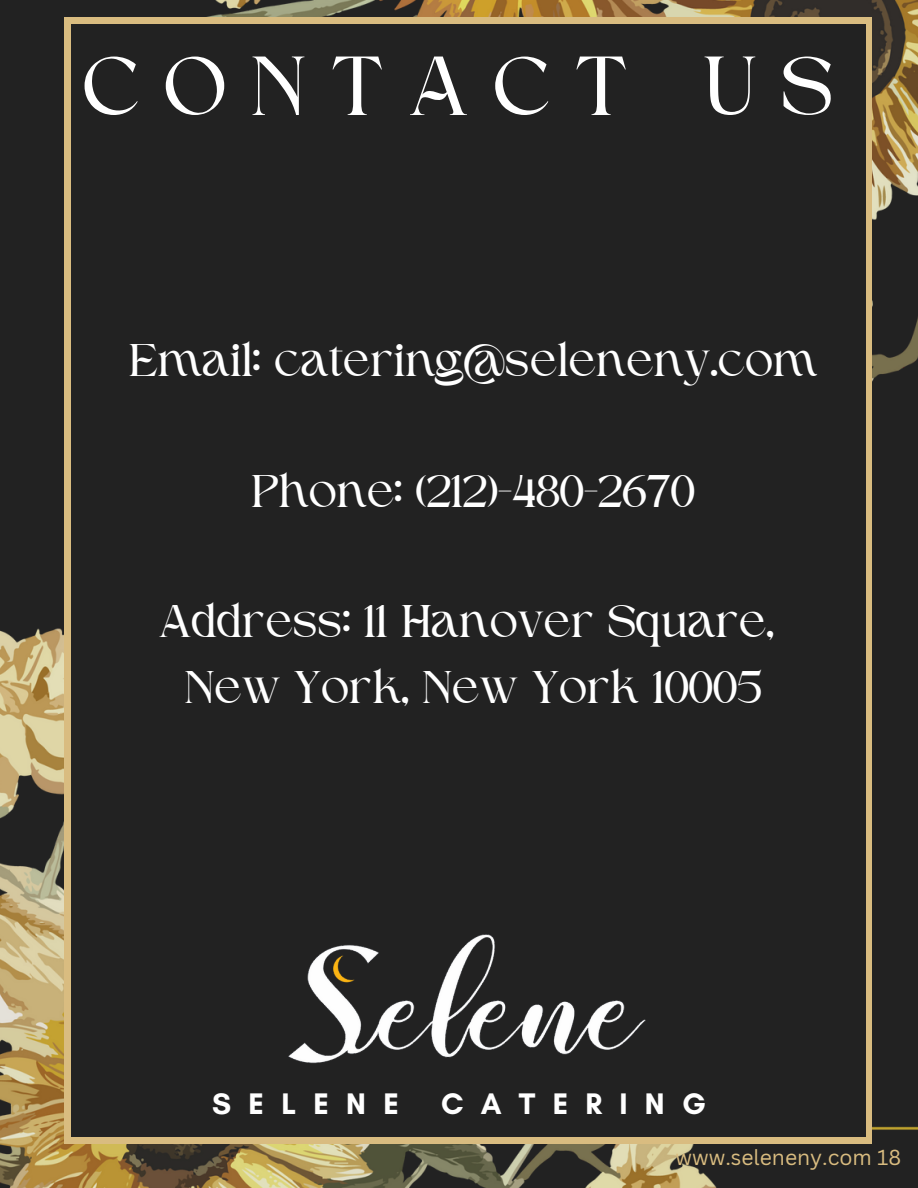
<style>
.page{position:relative;width:918px;height:1188px;background:#fff}
.page>*{position:absolute;margin:0;border:0;box-sizing:border-box;transform-origin:0 0}
.t1{font:85.5px "Higuen";letter-spacing:.3em;color:#fff}
.t2{font:46.8px/65.2px "Higuen";color:#fff;text-align:center}
.t3{font:700 30.3px "Glacial Indifference";letter-spacing:.57em;color:#fff}
.t4{font:21.15px "Canva Sans";color:#d9bc80}
</style>
<div class="page">
<img style="left:0;top:0;width:918px;height:1188px">
<div style="left:65px;top:17px;width:807px;height:1126px;background:#d9bc80"></div>
<div style="left:71px;top:24px;width:794px;height:1112px;background:#222"></div>
<img style="left:288px;top:934px;width:358px;height:130px">
<p class="t1" style="left:85px;top:51px;width:750px">CONTACT US</p>
<h1 class="t2" style="left:130px;top:332px;width:690px">Email: catering@seleneny.com</h1>
<h2 class="t2" style="left:252px;top:463px;width:445px">Phone: (212)-480-2670</h2>
<h2 class="t2" style="left:160px;top:593px;width:617px">Address: 11 Hanover Square,<br>New York, New York 10005</h2>
<h3 class="t3" style="left:212px;top:1085px;width:188px">SELENE</h3>
<h3 class="t3" style="left:441px;top:1085px;width:266px">CATERING</h3>
<p class="t4" style="left:676px;top:1142px;width:227px">www.seleneny.com 18</p>
</div>
